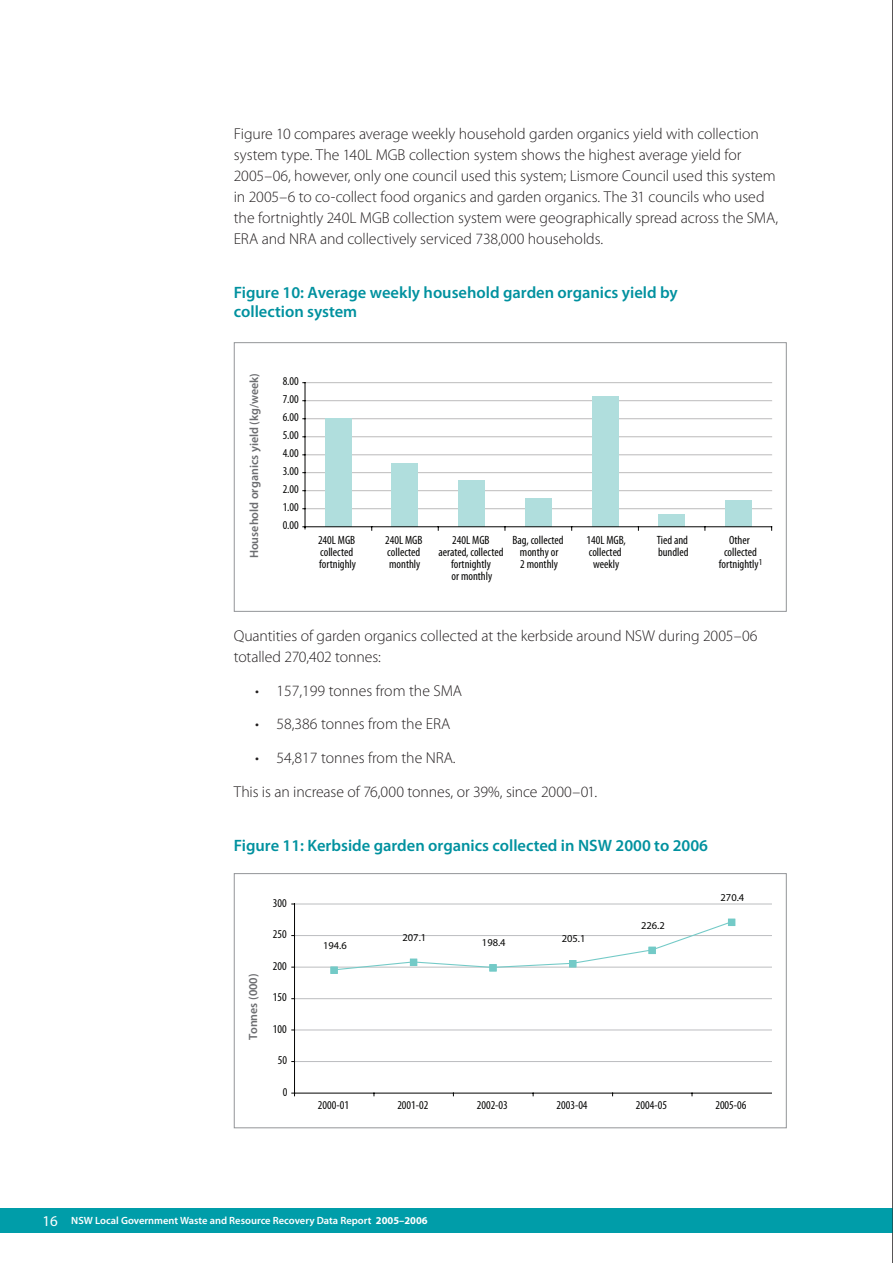
<style>
.page{position:relative;width:893px;height:1263px;background:#fff}
.page>*{position:absolute;margin:0;border:0;box-sizing:border-box;transform-origin:0 0}
.t1{font:600 16.5px/19.5px "Myriad Pro";color:#00919f}
.t2{font:300 15.75px/21px "Myriad Pro";letter-spacing:-.005em;color:#231f20}
.t3{font:condensed 12px/12px "Myriad Pro";color:#050504;text-align:center}
.t4{font:600 12px "Myriad Pro";color:#6c6d70}
.t5{font:600 10.5px "Myriad Pro";color:#fff}
.t6{font:10.5px "Myriad Pro";color:#050504}
.s1{font-weight:400;font-size:15px}
.s2{font-weight:700}
</style>
<div class="page">
<div style="left:0;top:1208px;width:893px;height:24px;background:#009da9"></div>
<hr style="left:892px;top:0;width:1px;height:1263px;background:#231f20">
<svg style="left:892px;top:1208px;width:1px;height:25px"></svg>
<hr style="left:295px;top:1061px;width:476px;height:1px;background:#bcbdc0">
<hr style="left:295px;top:1030px;width:476px;height:1px;background:#bcbdc0">
<hr style="left:295px;top:998px;width:476px;height:1px;background:#bcbdc0">
<hr style="left:295px;top:967px;width:476px;height:1px;background:#bcbdc0">
<hr style="left:295px;top:935px;width:476px;height:1px;background:#bcbdc0">
<hr style="left:295px;top:904px;width:476px;height:1px;background:#bcbdc0">
<hr style="left:294px;top:904px;width:1px;height:189px;background:#050504">
<hr style="left:295px;top:1093px;width:476px;height:1px;background:#050504">
<svg style="left:338px;top:922px;width:395px;height:48px"></svg>
<div style="left:331px;top:967px;width:7px;height:7px;background:#73cac7"></div>
<div style="left:330px;top:966px;width:8px;height:8px;border:1px solid #73cac7"></div>
<div style="left:410px;top:959px;width:7px;height:7px;background:#73cac7"></div>
<div style="left:489px;top:964px;width:8px;height:7px;background:#73cac7"></div>
<div style="left:489px;top:964px;width:8px;height:7px;border:1px solid #73cac7"></div>
<div style="left:569px;top:960px;width:7px;height:7px;background:#73cac7"></div>
<div style="left:649px;top:947px;width:7px;height:7px;background:#73cac7"></div>
<div style="left:648px;top:947px;width:8px;height:7px;border:1px solid #73cac7"></div>
<div style="left:728px;top:919px;width:7px;height:7px;background:#73cac7"></div>
<div style="left:234px;top:873px;width:553px;height:255px;border:1px solid #939598"></div>
<hr style="left:305px;top:508px;width:467px;height:1px;background:#c0bfbf">
<hr style="left:305px;top:490px;width:467px;height:1px;background:#c0bfbf">
<hr style="left:305px;top:472px;width:467px;height:1px;background:#c0bfbf">
<hr style="left:305px;top:455px;width:467px;height:1px;background:#c0bfbf">
<hr style="left:305px;top:436px;width:467px;height:1px;background:#c0bfbf">
<hr style="left:305px;top:418px;width:467px;height:1px;background:#c0bfbf">
<hr style="left:305px;top:400px;width:467px;height:1px;background:#c0bfbf">
<hr style="left:305px;top:382px;width:467px;height:1px;background:#c0bfbf">
<div style="left:325px;top:418px;width:27px;height:109px;background:#b0dedd"></div>
<div style="left:392px;top:463px;width:26px;height:64px;background:#b0dedd"></div>
<div style="left:458px;top:480px;width:27px;height:47px;background:#b0dedd"></div>
<div style="left:525px;top:498px;width:27px;height:29px;background:#b0dedd"></div>
<div style="left:592px;top:396px;width:26px;height:131px;background:#b0dedd"></div>
<div style="left:658px;top:514px;width:27px;height:13px;background:#b0dedd"></div>
<div style="left:725px;top:500px;width:27px;height:27px;background:#b0dedd"></div>
<hr style="left:305px;top:383px;width:1px;height:144px;background:#050504">
<hr style="left:305px;top:526px;width:467px;height:1px;background:#050504">
<div style="left:234px;top:342px;width:553px;height:270px;border:1px solid #939598"></div>
<p class="t2" style="left:234px;top:123px;width:546px">Figure 10 compares average weekly household garden organics yield with collection system type. The 140L MGB collection system shows the highest average yield for 2005–06, however, only one council used this system; Lismore Council used this system in 2005–6 to co-collect food organics and garden organics. The 31 councils who used the fortnightly 240L MGB collection system were geographically spread across the SMA, ERA and NRA and collectively serviced 738,000 households.</p>
<p class="t1" style="left:234px;top:282px;width:445px">Figure 10: Average weekly household garden organics yield by collection system</p>
<p class="t4" style="left:247px;top:558px;width:187px;rotate:-90deg">Household organics yield (kg/week)</p>
<p class="t3" style="left:283px;top:375px;width:18px">8.00</p>
<p class="t3" style="left:283px;top:393px;width:18px">7.00</p>
<p class="t3" style="left:283px;top:411px;width:18px">6.00</p>
<p class="t3" style="left:283px;top:429px;width:18px">5.00</p>
<p class="t3" style="left:283px;top:447px;width:18px">4.00</p>
<p class="t3" style="left:283px;top:465px;width:18px">3.00</p>
<p class="t3" style="left:283px;top:483px;width:18px">2.00</p>
<p class="t3" style="left:283px;top:501px;width:18px">1.00</p>
<p class="t3" style="left:283px;top:519px;width:18px">0.00</p>
<p class="t3" style="left:318px;top:533px;width:39px;text-align:left">240L MGB collected fortnighly</p>
<p class="t3" style="left:385px;top:533px;width:39px;text-align:left">240L MGB collected monthly</p>
<p class="t3" style="left:438px;top:533px;width:67px">240L MGB aerated, collected fortnightly<br>or monthly</p>
<p class="t3" style="left:512px;top:533px;width:53px">Bag, collected monthy or<br>2 monthly</p>
<p class="t3" style="left:586px;top:533px;width:41px">140L MGB, collected weekly</p>
<p class="t3" style="left:657px;top:533px;width:33px;text-align:left">Tied and bundled</p>
<p class="t3" style="left:719px;top:533px;width:45px">Other collected fortnightly<sup>1</sup></p>
<p class="t2" style="left:234px;top:625px;width:525px">Quantities of garden organics collected at the kerbside around NSW during 2005–06 totalled 270,402 tonnes:</p>
<p class="t2" style="left:255px;top:680px;width:208px">• 157,199 tonnes from the SMA</p>
<p class="t2" style="left:255px;top:713px;width:197px">• 58,386 tonnes from the ERA</p>
<p class="t2" style="left:234px;top:741px;width:365px;line-height:33.8px;text-indent:21px">• 54,817 tonnes from the NRA.<br>This is an increase of 76,000 tonnes, or 39%, since 2000–01.</p>
<p class="t1" style="left:234px;top:835px;width:476px">Figure 11: Kerbside garden organics collected in NSW 2000 to 2006</p>
<p class="t4" style="left:245px;top:1039px;width:68px;rotate:-90deg">Tonnes (000)</p>
<p class="t3" style="left:273px;top:896px;width:15px">300</p>
<p class="t3" style="left:273px;top:928px;width:15px">250</p>
<p class="t3" style="left:273px;top:960px;width:15px">200</p>
<p class="t3" style="left:273px;top:991px;width:15px">150</p>
<p class="t3" style="left:273px;top:1022px;width:15px">100</p>
<p class="t3" style="left:278px;top:1054px;width:11px">50</p>
<p class="t3" style="left:283px;top:1086px;width:6px">0</p>
<p class="t6" style="left:402px;top:931px;width:25px">207.1</p>
<p class="t6" style="left:323px;top:939px;width:25px">194.6</p>
<p class="t6" style="left:482px;top:936px;width:25px">198.4</p>
<p class="t6" style="left:562px;top:932px;width:25px">205.1</p>
<p class="t6" style="left:641px;top:919px;width:25px">226.2</p>
<p class="t6" style="left:721px;top:891px;width:25px">270.4</p>
<p class="t3" style="left:318px;top:1098px;width:33px">2000-01</p>
<p class="t3" style="left:397px;top:1098px;width:33px">2001-02</p>
<p class="t3" style="left:477px;top:1098px;width:33px">2002-03</p>
<p class="t3" style="left:556px;top:1098px;width:33px">2003-04</p>
<p class="t3" style="left:636px;top:1098px;width:33px">2004-05</p>
<p class="t3" style="left:715px;top:1098px;width:33px">2005-06</p>
<p class="t5" style="left:43px;top:1214px;width:387px"><span class="s1">16</span> NSW Local Government Waste and Resource Recovery Data Report <span class="s2">2005–2006</span></p>
</div>
